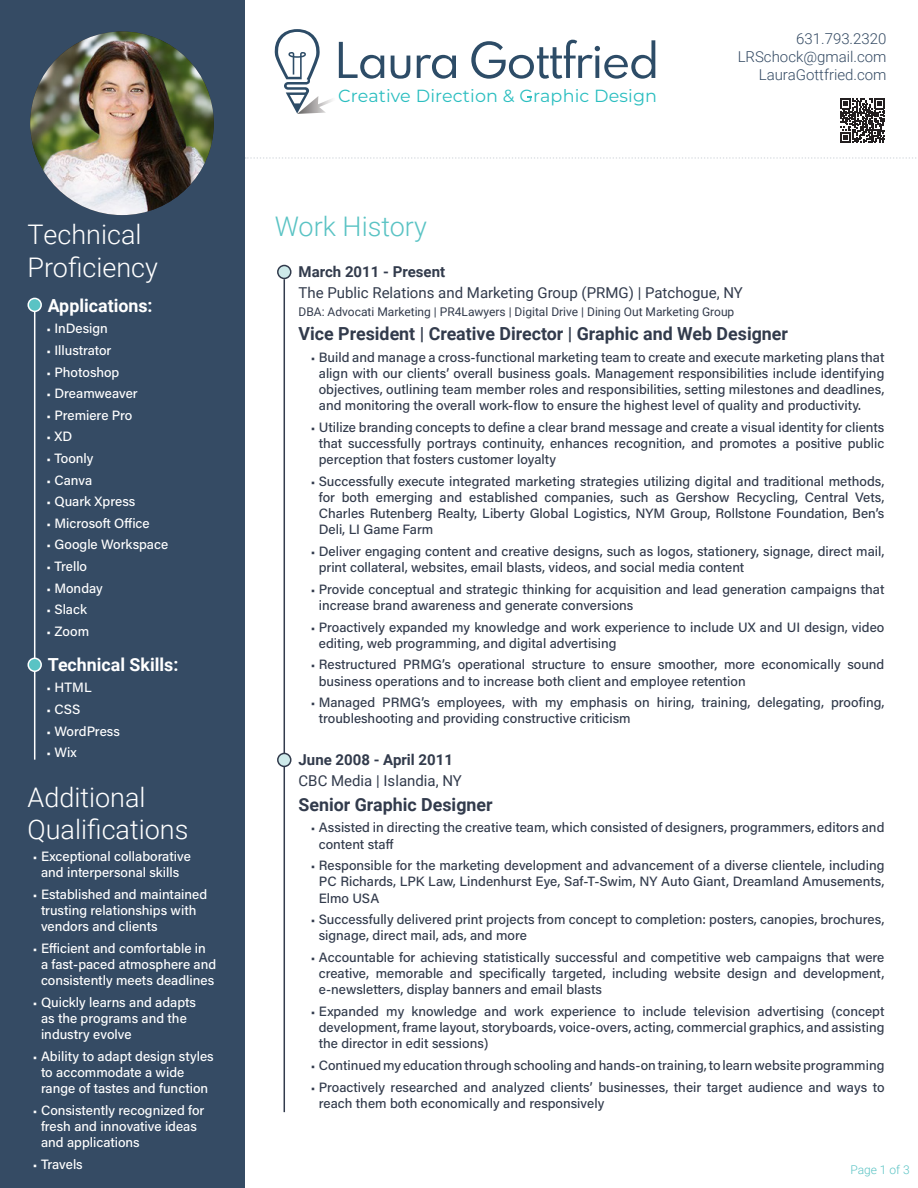
<style>
.page{position:relative;width:918px;height:1188px;background:#fff}
.page>*{position:absolute;margin:0;border:0;box-sizing:border-box;transform-origin:0 0}
.t1{font:300 27px/32.4px "Roboto";color:#fff}
.t2{font:300 27px "Roboto";color:#5ac3c4}
.heading{font:700 18px "Roboto";color:#323b4c}
.heading-2{font:700 18px "Roboto";color:#fff}
.t3{font:17.55px "Montserrat";letter-spacing:.005em;color:#2bbec0}
.heading-3{font:15px "Roboto";color:#323b4c}
.t4{font:300 15px "Roboto";color:#354b64}
.subheading{font:700 15px "Roboto";color:#323b4c}
.t5{font:500 13.5px/16.2px "Acumin Pro";color:#323b4c}
.t6{font:500 13.5px/16.2px "Acumin Pro";color:#fff}
.heading-4{font:12px "Roboto";color:#323b4c}
.t7{font:300 12px "Roboto";color:#5ac3c4}
.s1{font-size:12px}
</style>
<div class="page">
<div style="left:0;top:0;width:245px;height:1188px;background:#354b64"></div>
<img style="left:30px;top:32px;width:184px;height:183px;border-radius:92px">
<hr style="left:284px;top:279px;width:1px;height:833px;background:#323b4c">
<div style="left:278px;top:266px;width:13px;height:12px;background:#ceeaea;border-radius:50%"></div>
<div style="left:277px;top:265px;width:15px;height:14px;border:2px solid #323b4c;border-radius:50%"></div>
<div style="left:278px;top:753px;width:13px;height:13px;background:#ceeaea;border-radius:50%"></div>
<div style="left:277px;top:753px;width:15px;height:14px;border:2px solid #323b4c;border-radius:50%"></div>
<svg style="left:840px;top:99px;width:45px;height:44px"></svg>
<svg style="left:245px;top:157px;width:671px;height:2px"></svg>
<hr style="left:34px;top:308px;width:1px;height:452px;background:#fff">
<div style="left:28px;top:298px;width:13px;height:13px;background:#5ac3c4;border-radius:50%"></div>
<div style="left:27px;top:298px;width:15px;height:14px;border:2px solid #fff;border-radius:50%"></div>
<div style="left:28px;top:658px;width:13px;height:13px;background:#5ac3c4;border-radius:50%"></div>
<div style="left:27px;top:658px;width:15px;height:14px;border:2px solid #fff;border-radius:50%"></div>
<svg style="left:274px;top:29px;width:110px;height:85px"></svg>
<svg style="left:391px;top:56px;width:19px;height:23px"></svg>
<svg style="left:417px;top:55px;width:39px;height:24px"></svg>
<svg style="left:471px;top:40px;width:184px;height:39px"></svg>
<p class="t1" style="left:28px;top:217px;width:132px">Technical<br>Proficiency</p>
<p class="heading-2" style="left:48px;top:293px;width:106px">Applications:</p>
<p class="t6" style="left:46px;top:320px;width:63px"><span class="s1">•</span> InDesign</p>
<p class="t6" style="left:46px;top:342px;width:67px"><span class="s1">•</span> Illustrator</p>
<p class="t6" style="left:46px;top:363px;width:74px"><span class="s1">•</span> Photoshop</p>
<p class="t6" style="left:46px;top:385px;width:93px"><span class="s1">•</span> Dreamweaver</p>
<p class="t6" style="left:46px;top:406px;width:88px"><span class="s1">•</span> Premiere Pro</p>
<p class="t6" style="left:46px;top:428px;width:27px"><span class="s1">•</span> XD</p>
<p class="t6" style="left:46px;top:450px;width:49px"><span class="s1">•</span> Toonly</p>
<p class="t6" style="left:46px;top:471px;width:47px"><span class="s1">•</span> Canva</p>
<p class="t6" style="left:46px;top:493px;width:91px"><span class="s1">•</span> Quark Xpress</p>
<p class="t6" style="left:46px;top:514px;width:105px"><span class="s1">•</span> Microsoft Office</p>
<p class="t6" style="left:46px;top:536px;width:123px"><span class="s1">•</span> Google Workspace</p>
<p class="t6" style="left:46px;top:558px;width:42px"><span class="s1">•</span> Trello</p>
<p class="t6" style="left:46px;top:579px;width:58px"><span class="s1">•</span> Monday</p>
<p class="t6" style="left:46px;top:601px;width:42px"><span class="s1">•</span> Slack</p>
<p class="t6" style="left:46px;top:622px;width:44px"><span class="s1">•</span> Zoom</p>
<p class="heading-2" style="left:48px;top:652px;width:132px">Technical Skills:</p>
<p class="t6" style="left:46px;top:679px;width:47px"><span class="s1">•</span> HTML</p>
<p class="t6" style="left:46px;top:701px;width:36px"><span class="s1">•</span> CSS</p>
<p class="t6" style="left:46px;top:722px;width:75px"><span class="s1">•</span> WordPress</p>
<p class="t6" style="left:46px;top:744px;width:32px"><span class="s1">•</span> Wix</p>
<p class="t1" style="left:28px;top:780px;width:162px">Additional<br>Qualifications</p>
<p class="t6" style="left:33px;top:847px;width:159px;text-align:center"><span class="s1">•</span> Exceptional collaborative and interpersonal skills</p>
<p class="t6" style="left:41px;top:885px;width:168px;text-indent:-8px"><span class="s1">•</span> Established and maintained trusting relationships with vendors and clients</p>
<p class="t6" style="left:41px;top:939px;width:177px;text-indent:-8px"><span class="s1">•</span> Efficient and comfortable in a fast-paced atmosphere and consistently meets deadlines</p>
<p class="t6" style="left:41px;top:993px;width:157px;text-indent:-8px"><span class="s1">•</span> Quickly learns and adapts as the programs and the industry evolve</p>
<p class="t6" style="left:41px;top:1047px;width:174px;text-indent:-8px"><span class="s1">•</span> Ability to adapt design styles to accommodate a wide range of tastes and function</p>
<p class="t6" style="left:41px;top:1101px;width:165px;text-indent:-8px"><span class="s1">•</span> Consistently recognized for fresh and innovative ideas and applications</p>
<p class="t6" style="left:33px;top:1155px;width:51px"><span class="s1">•</span> Travels</p>
<p class="t3" style="left:338px;top:84px;width:320px">Creative Direction &amp; Graphic Design</p>
<p class="t2" style="left:275px;top:207px;width:154px">Work History</p>
<p class="t4" style="left:796px;top:28px;width:92px">631.793.2320</p>
<p class="t4" style="left:738px;top:46px;width:150px">LRSchock@gmail.com</p>
<p class="t4" style="left:759px;top:64px;width:129px">LauraGottfried.com</p>
<p class="subheading" style="left:299px;top:261px;width:148px">March 2011 - Present</p>
<p class="heading-3" style="left:299px;top:282px;width:446px">The Public Relations and Marketing Group (PRMG) | Patchogue, NY</p>
<p class="heading-4" style="left:299px;top:303px;width:437px">DBA: Advocati Marketing | PR4Lawyers | Digital Drive | Dining Out Marketing Group</p>
<p class="heading" style="left:299px;top:321px;width:491px">Vice President | Creative Director | Graphic and Web Designer</p>
<p class="t5" style="left:319px;top:348px;width:567px;text-align:justify;text-indent:-8px"><span class="s1">•</span> Build and manage a cross-functional marketing team to create and execute marketing plans that align with our clients’ overall business goals. Management responsibilities include identifying objectives, outlining team member roles and responsibilities, setting milestones and deadlines, and monitoring the overall work-flow to ensure the highest level of quality and productivity.</p>
<p class="t5" style="left:319px;top:418px;width:567px;text-align:justify;text-indent:-8px"><span class="s1">•</span> Utilize branding concepts to define a clear brand message and create a visual identity for clients that successfully portrays continuity, enhances recognition, and promotes a positive public perception that fosters customer loyalty</p>
<p class="t5" style="left:319px;top:472px;width:567px;text-align:justify;text-indent:-8px"><span class="s1">•</span> Successfully execute integrated marketing strategies utilizing digital and traditional methods, for both emerging and established companies, such as Gershow Recycling, Central Vets, Charles Rutenberg Realty, Liberty Global Logistics, NYM Group, Rollstone Foundation, Ben’s Deli, LI Game Farm</p>
<p class="t5" style="left:319px;top:543px;width:567px;text-indent:-8px"><span class="s1">•</span> Deliver engaging content and creative designs, such as logos, stationery, signage, direct mail, print collateral, websites, email blasts, videos, and social media content</p>
<p class="t5" style="left:319px;top:580px;width:567px;text-indent:-8px"><span class="s1">•</span> Provide conceptual and strategic thinking for acquisition and lead generation campaigns that increase brand awareness and generate conversions</p>
<p class="t5" style="left:319px;top:618px;width:567px;text-indent:-8px"><span class="s1">•</span> Proactively expanded my knowledge and work experience to include UX and UI design, video editing, web programming, and digital advertising</p>
<p class="t5" style="left:319px;top:656px;width:567px;text-indent:-8px"><span class="s1">•</span> Restructured PRMG’s operational structure to ensure smoother, more economically sound business operations and to increase both client and employee retention</p>
<p class="t5" style="left:319px;top:694px;width:567px;text-indent:-8px"><span class="s1">•</span> Managed PRMG’s employees, with my emphasis on hiring, training, delegating, proofing, troubleshooting and providing constructive criticism</p>
<p class="subheading" style="left:299px;top:750px;width:156px">June 2008 - April 2011</p>
<p class="heading-3" style="left:299px;top:771px;width:165px">CBC Media | Islandia, NY</p>
<p class="heading" style="left:299px;top:792px;width:196px">Senior Graphic Designer</p>
<p class="t5" style="left:319px;top:819px;width:567px;text-indent:-8px"><span class="s1">•</span> Assisted in directing the creative team, which consisted of designers, programmers, editors and content staff</p>
<p class="t5" style="left:319px;top:857px;width:567px;text-align:justify;text-indent:-8px"><span class="s1">•</span> Responsible for the marketing development and advancement of a diverse clientele, including PC Richards, LPK Law, Lindenhurst Eye, Saf-T-Swim, NY Auto Giant, Dreamland Amusements, Elmo USA</p>
<p class="t5" style="left:319px;top:911px;width:567px;text-indent:-8px"><span class="s1">•</span> Successfully delivered print projects from concept to completion: posters, canopies, brochures, signage, direct mail, ads, and more</p>
<p class="t5" style="left:319px;top:949px;width:567px;text-align:justify;text-indent:-8px"><span class="s1">•</span> Accountable for achieving statistically successful and competitive web campaigns that were creative, memorable and specifically targeted, including website design and development, e-newsletters, display banners and email blasts</p>
<p class="t5" style="left:319px;top:1003px;width:567px;text-align:justify;text-indent:-8px"><span class="s1">•</span> Expanded my knowledge and work experience to include television advertising (concept development, frame layout, storyboards, voice-overs, acting, commercial graphics, and assisting the director in edit sessions)</p>
<p class="t5" style="left:311px;top:1057px;width:575px"><span class="s1">•</span> Continued my education through schooling and hands-on training, to learn website programming</p>
<p class="t5" style="left:319px;top:1078px;width:567px;text-indent:-8px"><span class="s1">•</span> Proactively researched and analyzed clients’ businesses, their target audience and ways to reach them both economically and responsively</p>
<p class="t7" style="left:850px;top:1161px;width:61px">Page 1 of 3</p>
</div>
